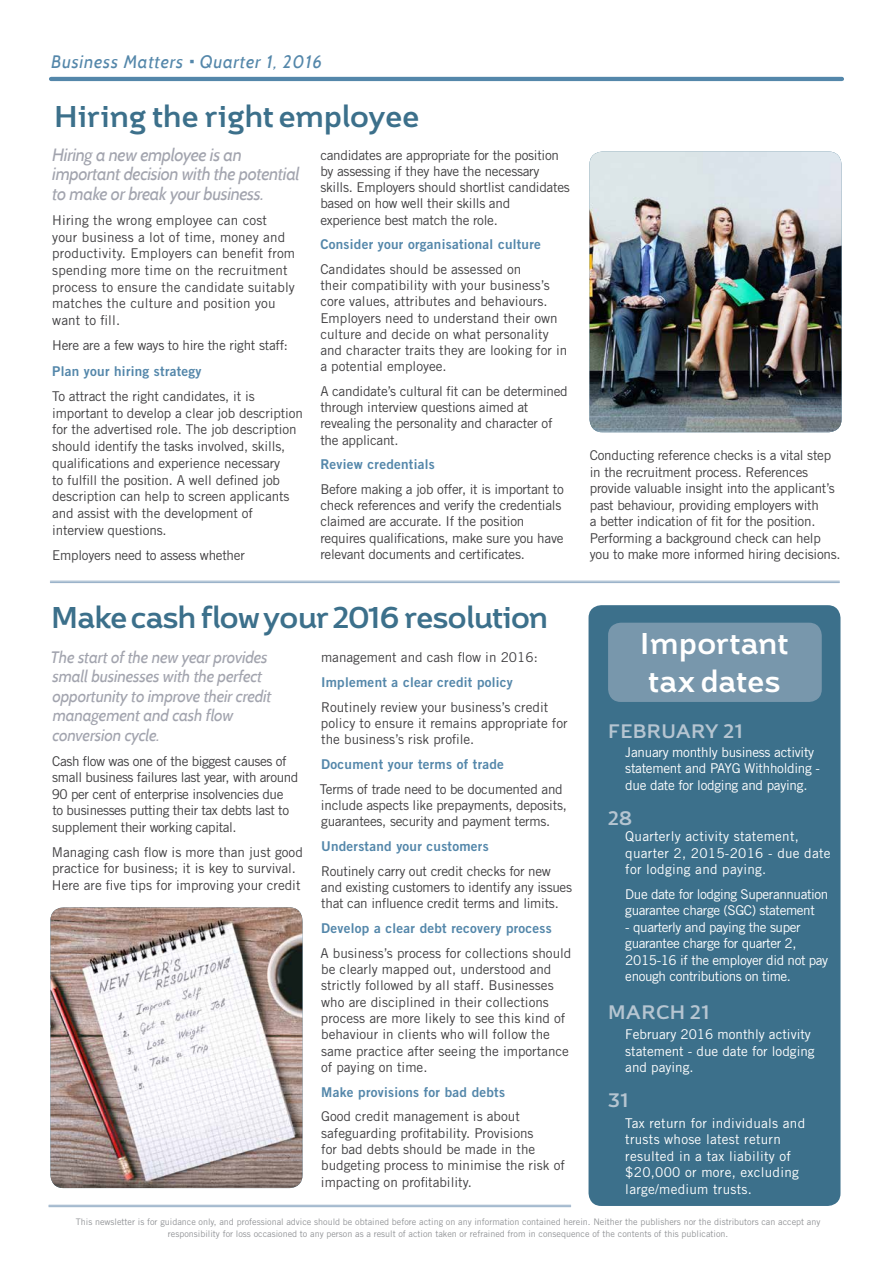
<style>
.page{position:relative;width:893px;height:1263px;background:#fff}
.page>*{position:absolute;margin:0;border:0;box-sizing:border-box;transform-origin:0 0}
.t1{font:700 30px "Brisko Sans";letter-spacing:-.02em;color:#3c708b}
.t2{font:700 30px/37.5px "Brisko Sans";color:#fff}
.t3{font:700 19.5px "Brisko Sans";letter-spacing:.03em;color:#b6c5d1}
.t4{font:italic 18px "Cabin";letter-spacing:.045em;color:#5487aa}
.t5{font:italic 17.7px/19.5px "Cabin";letter-spacing:-.02em;color:#a2a4ae}
.t6{font:italic 16.5px/19.5px "Cabin";letter-spacing:-.01em;color:#a2a4ae}
.t7{font:13.5px/16.2px "Trade Gothic LT Std";letter-spacing:-.01em;color:#414042}
.t8{font:13.5px/16.5px "Trade Gothic LT Std";letter-spacing:-.02em;color:#fff}
.t9{font:13.5px/16.8px "Trade Gothic LT Std";letter-spacing:.01em;color:#414042}
.t10{font:13.5px "Trade Gothic LT Std Bd 2";letter-spacing:.02em;color:#5487aa}
.t11{font:13.5px/16.5px "Trade Gothic LT Std";letter-spacing:.02em;color:#fff}
.t12{font:13.5px/16.5px "Trade Gothic LT Std";letter-spacing:-.03em;color:#414042}
.t13{font:13.5px/16.5px "Trade Gothic LT Std";color:#fff}
.t14{font:9px/12px "Trade Gothic LT Std";color:#939598;text-align:center}
</style>
<div class="page">
<img style="left:50px;top:907px;width:252px;height:281px">
<div style="left:588px;top:605px;width:252px;height:601px;background:#3c708b;border-radius:13px"></div>
<div style="left:608px;top:623px;width:214px;height:79px;background:#7897ac;border-radius:13px"></div>
<hr style="left:51px;top:77px;width:791px;height:4px;background:#5487aa">
<hr style="left:50px;top:582px;width:789px;height:1px;background:#92acc5">
<hr style="left:50px;top:581px;width:789px;height:1px;background:#92acc5">
<hr style="left:49px;top:1206px;width:522px;height:1px;background:#92acc5">
<hr style="left:49px;top:1205px;width:522px;height:1px;background:#92acc5">
<img style="left:589px;top:152px;width:252px;height:280px">
<h3 class="t4" style="left:51px;top:51px;width:272px">Business Matters Quarter 1, 2016</h3>
<h1 class="t1" style="left:54px;top:97px;width:366px">Hiring the right employee</h1>
<h3 class="t5" style="left:52px;top:145px;width:249px">Hiring a new employee is an important decision with the potential to make or break your business.</h3>
<p class="t9" style="left:52px;top:211px;width:244px">Hiring the wrong employee can cost your business a lot of time, money and productivity. Employers can benefit from spending more time on the recruitment process to ensure the candidate suitably matches the culture and position you want to fill.</p>
<p class="t7" style="left:52px;top:337px;width:237px">Here are a few ways to hire the right staff:</p>
<p class="t10" style="left:52px;top:362px;width:151px">Plan your hiring strategy</p>
<p class="t7" style="left:52px;top:387px;width:252px;line-height:16.8px">To attract the right candidates, it is important to develop a clear job description for the advertised role. The job description should identify the tasks involved, skills, qualifications and experience necessary<br>to fulfill the position. A well defined job description can help to screen applicants and assist with the development of interview questions.</p>
<p class="t7" style="left:52px;top:547px;width:194px">Employers need to assess whether</p>
<p class="t7" style="left:320px;top:147px;width:251px">candidates are appropriate for the position by assessing if they have the necessary skills. Employers should shortlist candidates based on how well their skills and experience best match the role.</p>
<p class="t10" style="left:320px;top:236px;width:222px">Consider your organisational culture</p>
<p class="t7" style="left:320px;top:261px;width:249px">Candidates should be assessed on<br>their compatibility with your business’s core values, attributes and behaviours.<br>Employers need to understand their own culture and decide on what personality and character traits they are looking for in a potential employee.</p>
<p class="t7" style="left:320px;top:383px;width:249px">A candidate’s cultural fit can be determined through interview questions aimed at revealing the personality and character of the applicant.</p>
<p class="t10" style="left:320px;top:456px;width:116px">Review credentials</p>
<p class="t7" style="left:320px;top:481px;width:245px">Before making a job offer, it is important to check references and verify the credentials claimed are accurate. If the position requires qualifications, make sure you have relevant documents and certificates.</p>
<h1 class="t1" style="left:51px;top:598px;width:499px">Make cash flow your 2016 resolution</h1>
<p class="t6" style="left:51px;top:647px;width:223px">The start of the new year provides small businesses with the perfect opportunity to improve their credit management and cash flow conversion cycle.</p>
<p class="t12" style="left:52px;top:752px;width:248px">Cash flow was one of the biggest causes of small business failures last year, with around 90 per cent of enterprise insolvencies due<br>to businesses putting their tax debts last to supplement their working capital.</p>
<p class="t7" style="left:52px;top:843px;width:252px">Managing cash flow is more than just good practice for business; it is key to survival.<br>Here are five tips for improving your credit</p>
<p class="t7" style="left:321px;top:649px;width:218px">management and cash flow in 2016:</p>
<p class="t10" style="left:321px;top:674px;width:193px">Implement a clear credit policy</p>
<p class="t7" style="left:321px;top:698px;width:248px">Routinely review your business’s credit policy to ensure it remains appropriate for the business’s risk profile.</p>
<p class="t10" style="left:321px;top:756px;width:184px">Document your terms of trade</p>
<p class="t7" style="left:320px;top:780px;width:248px">Terms of trade need to be documented and include aspects like prepayments, deposits, guarantees, security and payment terms.</p>
<p class="t10" style="left:321px;top:838px;width:169px">Understand your customers</p>
<p class="t7" style="left:321px;top:863px;width:253px">Routinely carry out credit checks for new and existing customers to identify any issues that can influence credit terms and limits.</p>
<p class="t10" style="left:321px;top:920px;width:232px">Develop a clear debt recovery process</p>
<p class="t7" style="left:321px;top:945px;width:252px">A business’s process for collections should be clearly mapped out, understood and strictly followed by all staff. Businesses who are disciplined in their collections process are more likely to see this kind of behaviour in clients who will follow the same practice after seeing the importance of paying on time.</p>
<p class="t10" style="left:321px;top:1083px;width:185px">Make provisions for bad debts</p>
<p class="t7" style="left:321px;top:1108px;width:245px">Good credit management is about safeguarding profitability. Provisions<br>for bad debts should be made in the budgeting process to minimise the risk of impacting on profitability.</p>
<p class="t7" style="left:590px;top:447px;width:252px">Conducting reference checks is a vital step in the recruitment process. References provide valuable insight into the applicant’s past behaviour, providing employers with<br>a better indication of fit for the position.<br>Performing a background check can help you to make more informed hiring decisions.</p>
<h1 class="t2" style="left:640px;top:624px;width:149px">Important tax dates</h1>
<h2 class="t3" style="left:608px;top:719px;width:136px">FEBRUARY 21</h2>
<p class="t8" style="left:625px;top:744px;width:196px">January monthly business activity statement and PAYG Withholding - due date for lodging and paying.</p>
<h2 class="t3" style="left:608px;top:805px;width:25px">28</h2>
<p class="t11" style="left:625px;top:828px;width:207px">Quarterly activity statement, quarter 2, 2015-2016 - due date for lodging and paying.</p>
<p class="t8" style="left:625px;top:886px;width:204px">Due date for lodging Superannuation guarantee charge (SGC) statement</p>
<p class="t8" style="left:625px;top:919px;width:204px">- quarterly and paying the super guarantee charge for quarter 2,<br>2015-16 if the employer did not pay enough contributions on time.</p>
<h2 class="t3" style="left:608px;top:999px;width:103px">MARCH 21</h2>
<p class="t13" style="left:625px;top:1026px;width:191px">February 2016 monthly activity statement - due date for lodging and paying.</p>
<h2 class="t3" style="left:608px;top:1088px;width:22px">31</h2>
<p class="t11" style="left:625px;top:1114px;width:181px">Tax return for individuals and trusts whose latest return resulted in a tax liability of $20,000 or more, excluding large/medium trusts.</p>
<p class="t14" style="left:76px;top:1215px;width:746px">This newsletter is for guidance only, and professional advice should be obtained before acting on any information contained herein. Neither the publishers nor the distributors can accept any responsibility for loss occasioned to any person as a result of action taken or refrained from in consequence of the contents of this publication.</p>
</div>
